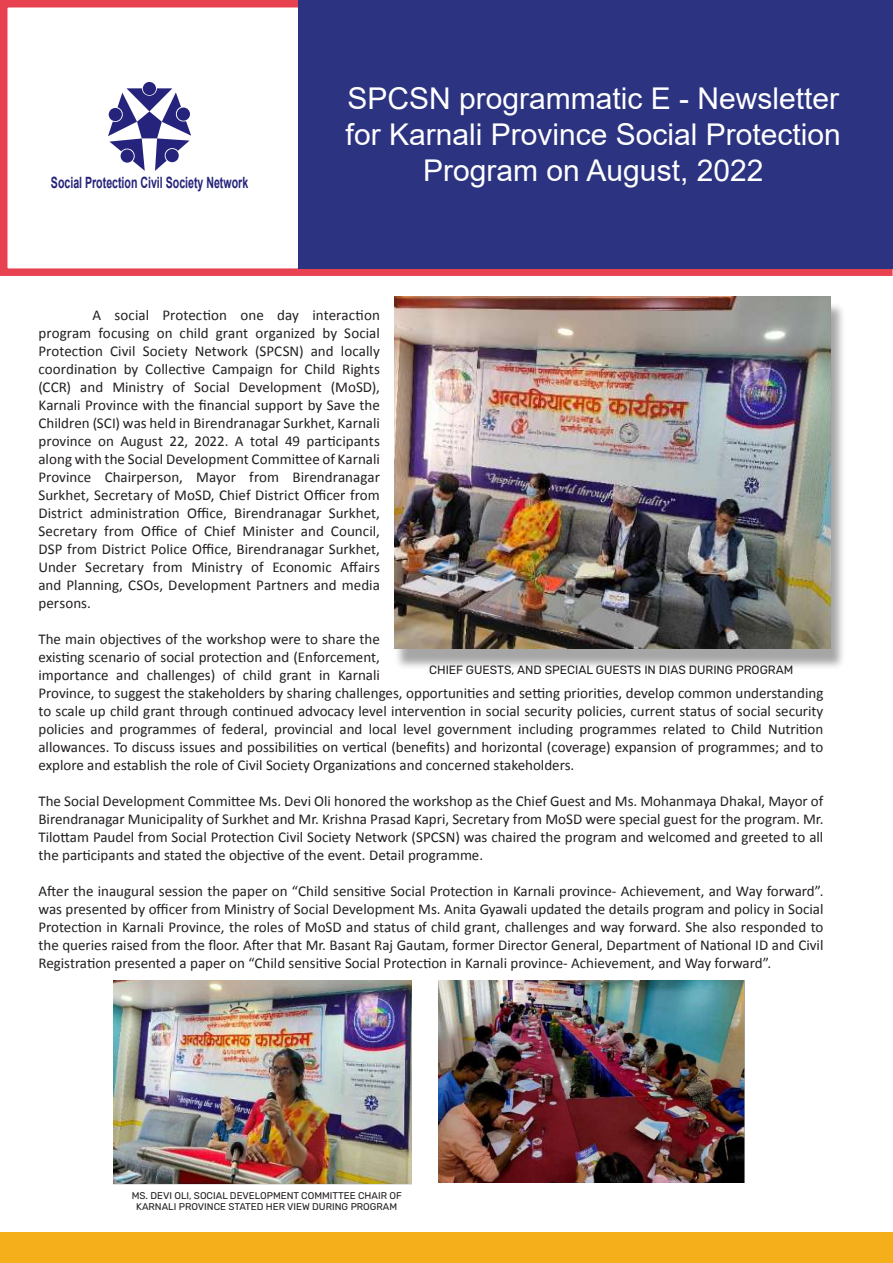
<style>
.page{position:relative;width:893px;height:1263px;background:#fff}
.page>*{position:absolute;margin:0;border:0;box-sizing:border-box;transform-origin:0 0}
.t1{font:30px/36px "Arial";color:#fff}
.t2{font:700 15.6px "Arial";color:#25237b;scale:.68 1}
.t3{font:15px/18px "Calibri";color:#231f20;text-align:justify}
.t4{font:12px "Rubik";color:#231f20}
.t5{font:9.75px/11.7px "Rubik";color:#231f20;text-align:center}
</style>
<div class="page">
<div style="left:0;top:0;width:893px;height:276px;border:8px solid #e84251"></div>
<div style="left:299px;top:0;width:594px;height:268px;background:#2c3380"></div>
<div style="left:0;top:1233px;width:893px;height:30px;background:#f4af1a"></div>
<div style="left:143px;top:82px;width:13px;height:13px;background:#25237b;border-radius:50%"></div>
<svg style="left:108px;top:88px;width:83px;height:83px"></svg>
<div style="left:109px;top:108px;width:13px;height:13px;background:#25237b;border-radius:50%"></div>
<div style="left:394px;top:302px;width:452px;height:369px;background:#231f20;opacity:.4"></div>
<img style="left:395px;top:296px;width:436px;height:352px">
<img style="left:113px;top:980px;width:298px;height:205px">
<img style="left:438px;top:980px;width:307px;height:202px">
<p class="t2" style="left:51px;top:172px;width:292px">Social Protection Civil Society Network</p>
<h1 class="t1" style="left:346px;top:80px;width:497px">SPCSN programmatic E - Newsletter for Karnali Province Social Protection</h1>
<h1 class="t1" style="left:423px;top:152px;width:342px">Program on August, 2022</h1>
<p class="t3" style="left:38px;top:305px;width:343px;text-indent:54px">A social Protection one day interaction program focusing on child grant organized by Social Protection Civil Society Network (SPCSN) and locally coordination by Collective Campaign for Child Rights (CCR) and Ministry of Social Development (MoSD), Karnali Province with the financial support by Save the Children (SCI) was held in Birendranagar Surkhet, Karnali province on August 22, 2022. A total 49 participants along with the Social Development Committee of Karnali Province Chairperson, Mayor from Birendranagar Surkhet, Secretary of MoSD, Chief District Officer from District administration Office, Birendranagar Surkhet, Secretary from Office of Chief Minister and Council, DSP from District Police Office, Birendranagar Surkhet, Under Secretary from Ministry of Economic Affairs and Planning, CSOs, Development Partners and media persons.</p>
<p class="t3" style="left:38px;top:629px;width:786px;text-align:left">The main objectives of the workshop were to share the<br>existing scenario of social protection and (Enforcement,<br>importance and challenges) of child grant in Karnali<br>Province, to suggest the stakeholders by sharing challenges, opportunities and setting priorities, develop common understanding to scale up child grant through continued advocacy level intervention in social security policies, current status of social security policies and programmes of federal, provincial and local level government including programmes related to Child Nutrition allowances. To discuss issues and possibilities on vertical (benefits) and horizontal (coverage) expansion of programmes; and to explore and establish the role of Civil Society Organizations and concerned stakeholders.</p>
<p class="t3" style="left:38px;top:791px;width:786px">The Social Development Committee Ms. Devi Oli honored the workshop as the Chief Guest and Ms. Mohanmaya Dhakal, Mayor of Birendranagar Municipality of Surkhet and Mr. Krishna Prasad Kapri, Secretary from MoSD were special guest for the program. Mr.<br>Tilottam Paudel from Social Protection Civil Society Network (SPCSN) was chaired the program and welcomed and greeted to all the participants and stated the objective of the event. Detail programme.</p>
<p class="t3" style="left:38px;top:881px;width:786px">After the inaugural session the paper on “Child sensitive Social Protection in Karnali province- Achievement, and Way forward”. was presented by officer from Ministry of Social Development Ms. Anita Gyawali updated the details program and policy in Social Protection in Karnali Province, the roles of MoSD and status of child grant, challenges and way forward. She also responded to the queries raised from the floor. After that Mr. Basant Raj Gautam, former Director General, Department of National ID and Civil Registration presented a paper on “Child sensitive Social Protection in Karnali province- Achievement, and Way forward”.</p>
<p class="t4" style="left:429px;top:663px;width:366px">CHIEF GUESTS, AND SPECIAL GUESTS IN DIAS DURING PROGRAM</p>
<p class="t5" style="left:132px;top:1190px;width:271px">MS. DEVI OLI, SOCIAL DEVELOPMENT COMMITTEE CHAIR OF<br>KARNALI PROVINCE STATED HER VIEW DURING PROGRAM</p>
</div>
